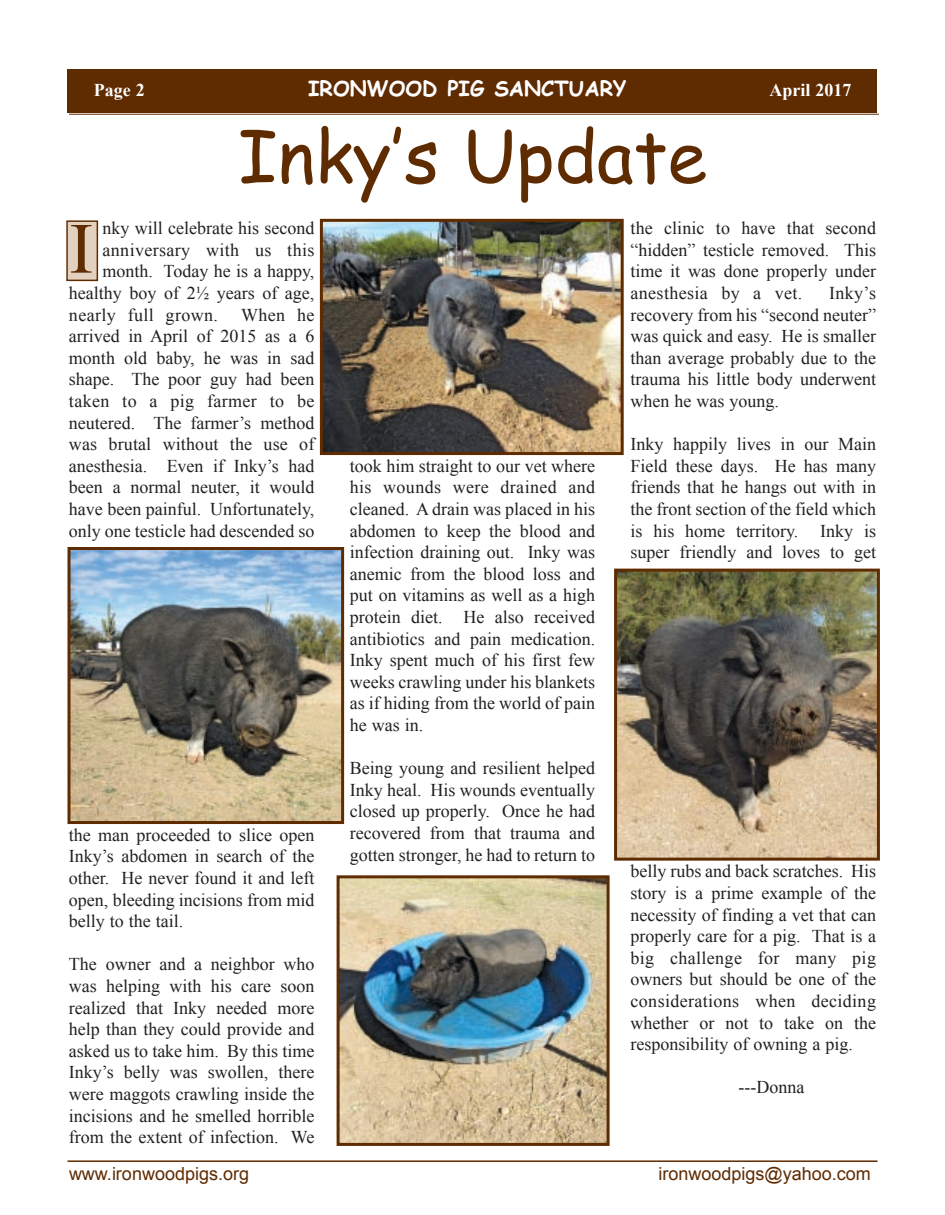
<style>
.page{position:relative;width:945px;height:1215px;background:#fff}
.page>*{position:absolute;margin:0;border:0;box-sizing:border-box;transform-origin:0 0}
.t1{font:72px "Comic Sans MS";color:#5f2b00}
.t2{font:72px "Times New Roman";color:#5f2b00}
.t3{font:700 21px "Comic Sans MS";color:#fff}
.t4{font:18px/21.6px "Times New Roman";color:#231f20;text-align:justify}
.t5{font:18px "Arial";color:#5f2b00}
.t6{font:18px "Times New Roman";letter-spacing:.02em;color:#231f20}
.t7{font:700 18px "Times New Roman";color:#fff}
</style>
<div class="page">
<hr style="left:69px;top:114px;width:810px;height:1px;background:#5f2b00">
<hr style="left:68px;top:1160px;width:810px;height:2px;background:#5f2b00">
<div style="left:68px;top:69px;width:810px;height:43px;background:#5f2b00"></div>
<div style="left:68px;top:222px;width:29px;height:58px;background:#e3d1c0"></div>
<div style="left:66px;top:220px;width:32px;height:61px;border:2px solid #5f2b00"></div>
<img style="left:324px;top:223px;width:296px;height:228px">
<div style="left:320px;top:219px;width:304px;height:236px;border:3px solid #5f2b00"></div>
<img style="left:72px;top:551px;width:268px;height:269px">
<div style="left:68px;top:547px;width:276px;height:277px;border:3px solid #5f2b00"></div>
<img style="left:341px;top:879px;width:265px;height:263px">
<div style="left:337px;top:875px;width:273px;height:271px;border:3px solid #5f2b00"></div>
<img style="left:618px;top:573px;width:258px;height:284px">
<div style="left:614px;top:569px;width:266px;height:292px;border:3px solid #5f2b00"></div>
<p class="t7" style="left:94px;top:78px;width:52px">Page 2</p>
<p class="t3" style="left:308px;top:73px;width:320px">IRONWOOD PIG SANCTUARY</p>
<p class="t7" style="left:770px;top:78px;width:83px">April 2017</p>
<h1 class="t1" style="left:238px;top:103px;width:471px">Inky’s Update</h1>
<p class="t4" style="left:103px;top:217px;width:213px">nky will celebrate his second</p>
<p class="t6" style="left:103px;top:238px;width:213px">anniversary with us this</p>
<p class="t4" style="left:103px;top:260px;width:213px">month. Today he is a happy,</p>
<p class="t4" style="left:69px;top:282px;width:247px">healthy boy of 2½ years of age,</p>
<p class="t6" style="left:69px;top:303px;width:150px">nearly full grown.</p>
<p class="t4" style="left:631px;top:217px;width:247px">the clinic to have that second “hidden” testicle removed. This time it was done properly under anesthesia by a vet.</p>
<h1 class="t2" style="left:69px;top:200px;width:25px">I</h1>
<p class="t4" style="left:631px;top:282px;width:247px;text-indent:199px">Inky’s recovery from his “second neuter” was quick and easy. He is smaller than average probably due to the trauma his little body underwent when he was young.</p>
<p class="t4" style="left:631px;top:433px;width:247px">Inky happily lives in our Main Field these days. He has many friends that he hangs out with in the front section of the field which is his home territory. Inky is super friendly and loves to get</p>
<p class="t4" style="left:69px;top:304px;width:247px;text-indent:172px">When he arrived in April of 2015 as a 6 month old baby, he was in sad shape. The poor guy had been taken to a pig farmer to be neutered. The farmer’s method was brutal without the use of anesthesia. Even if Inky’s had been a normal neuter, it would have been painful. Unfortunately, only one testicle had descended so</p>
<p class="t4" style="left:350px;top:455px;width:247px">took him straight to our vet where his wounds were drained and cleaned. A drain was placed in his abdomen to keep the blood and infection draining out. Inky was anemic from the blood loss and put on vitamins as well as a high protein diet. He also received antibiotics and pain medication.<br>Inky spent much of his first few weeks crawling under his blankets as if hiding from the world of pain he was in.</p>
<p class="t4" style="left:350px;top:757px;width:247px">Being young and resilient helped Inky heal. His wounds eventually closed up properly. Once he had recovered from that trauma and gotten stronger, he had to return to</p>
<p class="t4" style="left:69px;top:824px;width:247px">the man proceeded to slice open Inky’s abdomen in search of the other. He never found it and left open, bleeding incisions from mid belly to the tail.</p>
<p class="t4" style="left:69px;top:953px;width:247px">The owner and a neighbor who was helping with his care soon realized that Inky needed more help than they could provide and asked us to take him. By this time Inky’s belly was swollen, there were maggots crawling inside the incisions and he smelled horrible from the extent of infection. We</p>
<p class="t5" style="left:69px;top:1162px;width:182px">www.ironwoodpigs.org</p>
<p class="t5" style="left:658px;top:1162px;width:214px">ironwoodpigs@yahoo.com</p>
<p class="t4" style="left:631px;top:860px;width:247px">belly rubs and back scratches. His story is a prime example of the necessity of finding a vet that can properly care for a pig. That is a big challenge for many pig owners but should be one of the considerations when deciding whether or not to take on the responsibility of owning a pig.</p>
<p class="t4" style="left:739px;top:1076px;width:67px">---Donna</p>
</div>
